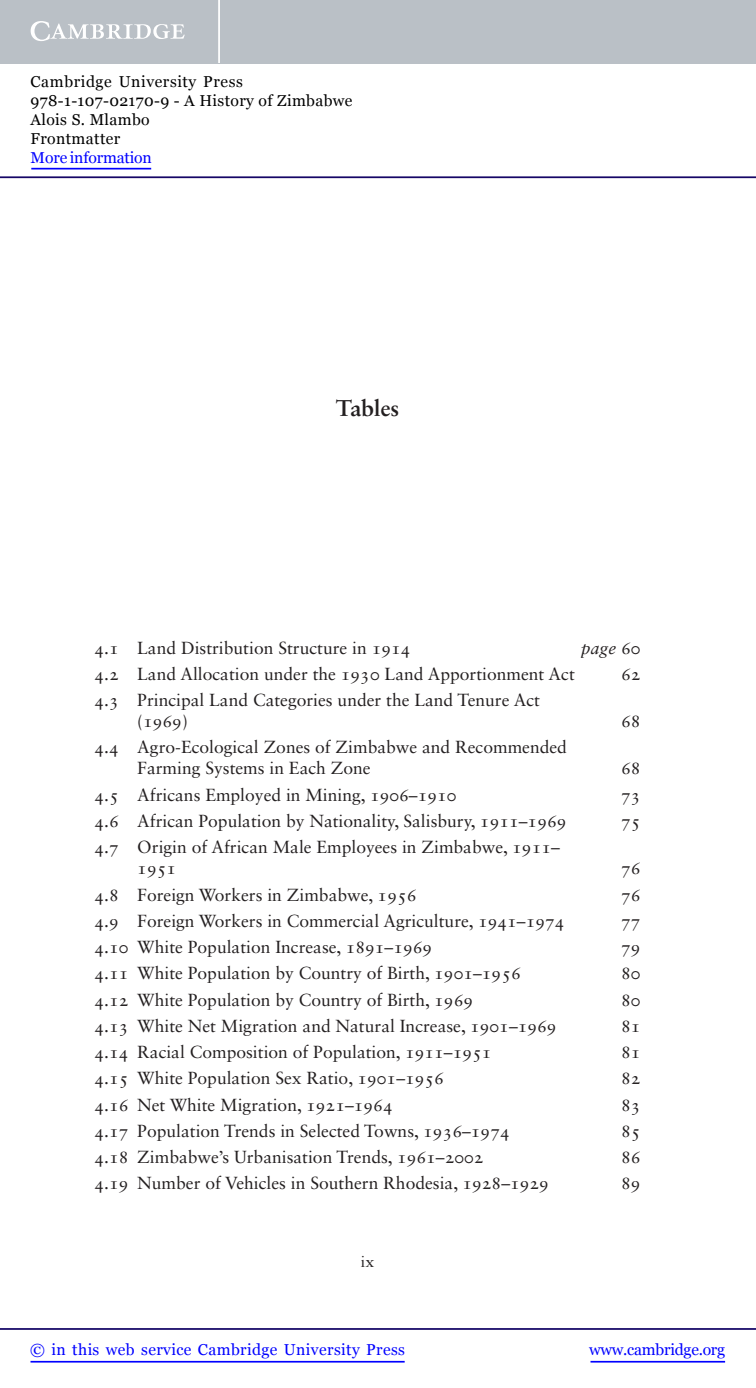
<style>
.page{position:relative;width:756px;height:1388px;background:#fff}
.page>*{position:absolute;margin:0;border:0;box-sizing:border-box;transform-origin:0 0}
.t1{font:700 22.75px "Sabon LT Std";color:#231f20}
.t2{font:17.5px/21px "Sabon LT Std";color:#231f20}
.t3{font:italic 17.5px "Sabon LT Std";color:#231f20}
.t4{font:15.75px/18.9px "Georgia";letter-spacing:.025em;color:#000}
.t5{font:15.75px "Georgia";letter-spacing:.025em;color:#00f}
.t6{font:15.75px "Georgia";letter-spacing:-.015em;color:#00f}
.t7{font:15.75px "Georgia";letter-spacing:-.01em;color:#00f}
.t8{font:15.75px "Sabon LT Std";color:#231f20}
.s1{font-style:normal}
</style>
<div class="page">
<hr style="left:591px;top:1361px;width:134px;height:1px;background:#00f">
<hr style="left:0;top:1328px;width:756px;height:2px;background:#150666">
<hr style="left:31px;top:1361px;width:374px;height:1px;background:#00f">
<div style="left:0;top:0;width:756px;height:63px;background:#bac0c6"></div>
<svg style="left:31px;top:21px;width:154px;height:20px"></svg>
<hr style="left:218px;top:0;width:2px;height:63px;background:#fff">
<hr style="left:0;top:176px;width:756px;height:2px;background:#150666">
<hr style="left:31px;top:168px;width:120px;height:1px;background:#00f">
<p class="t4" style="left:31px;top:73px;width:323px">Cambridge University Press<br>978-1-107-02170-9 - A History of Zimbabwe<br>Alois S. Mlambo<br>Frontmatter</p>
<p class="t7" style="left:31px;top:148px;width:123px">More information</p>
<h1 class="t1" style="left:336px;top:399px;width:65px">Tables</h1>
<p class="t2" style="left:94px;top:639px;width:318px">4.1 Land Distribution Structure in 1914</p>
<p class="t3" style="left:581px;top:640px;width:61px">page <span class="s1">60</span></p>
<p class="t2" style="left:94px;top:665px;width:482px">4.2 Land Allocation under the 1930 Land Apportionment Act</p>
<p class="t2" style="left:621px;top:665px;width:21px">62</p>
<p class="t2" style="left:137px;top:691px;width:404px;text-indent:-43px">4.3 Principal Land Categories under the Land Tenure Act (1969)</p>
<p class="t2" style="left:621px;top:712px;width:21px">68</p>
<p class="t2" style="left:137px;top:738px;width:431px;text-indent:-43px">4.4 Agro-Ecological Zones of Zimbabwe and Recommended<br>Farming Systems in Each Zone</p>
<p class="t2" style="left:621px;top:759px;width:21px">68</p>
<p class="t2" style="left:94px;top:786px;width:364px">4.5 Africans Employed in Mining, 1906–1910</p>
<p class="t2" style="left:621px;top:786px;width:21px">73</p>
<p class="t2" style="left:94px;top:812px;width:474px">4.6 African Population by Nationality, Salisbury, 1911–1969</p>
<p class="t2" style="left:621px;top:812px;width:21px">75</p>
<p class="t2" style="left:137px;top:838px;width:424px;text-indent:-43px">4.7 Origin of African Male Employees in Zimbabwe, 1911–<br>1951</p>
<p class="t2" style="left:621px;top:859px;width:21px">76</p>
<p class="t2" style="left:94px;top:885px;width:324px">4.8 Foreign Workers in Zimbabwe, 1956</p>
<p class="t2" style="left:621px;top:885px;width:21px">76</p>
<p class="t2" style="left:94px;top:912px;width:472px">4.9 Foreign Workers in Commercial Agriculture, 1941–1974</p>
<p class="t2" style="left:621px;top:912px;width:21px">77</p>
<p class="t2" style="left:94px;top:938px;width:339px">4.10 White Population Increase, 1891–1969</p>
<p class="t2" style="left:621px;top:938px;width:21px">79</p>
<p class="t2" style="left:94px;top:964px;width:428px">4.11 White Population by Country of Birth, 1901–1956</p>
<p class="t2" style="left:621px;top:964px;width:21px">80</p>
<p class="t2" style="left:94px;top:990px;width:380px">4.12 White Population by Country of Birth, 1969</p>
<p class="t2" style="left:621px;top:990px;width:21px">80</p>
<p class="t2" style="left:94px;top:1017px;width:464px">4.13 White Net Migration and Natural Increase, 1901–1969</p>
<p class="t2" style="left:621px;top:1017px;width:21px">81</p>
<p class="t2" style="left:94px;top:1043px;width:399px">4.14 Racial Composition of Population, 1911–1951</p>
<p class="t2" style="left:621px;top:1043px;width:21px">81</p>
<p class="t2" style="left:94px;top:1069px;width:351px">4.15 White Population Sex Ratio, 1901–1956</p>
<p class="t2" style="left:621px;top:1069px;width:21px">82</p>
<p class="t2" style="left:94px;top:1095px;width:300px">4.16 Net White Migration, 1921–1964</p>
<p class="t2" style="left:621px;top:1095px;width:21px">83</p>
<p class="t2" style="left:94px;top:1122px;width:417px">4.17 Population Trends in Selected Towns, 1936–1974</p>
<p class="t2" style="left:621px;top:1122px;width:21px">85</p>
<p class="t2" style="left:94px;top:1148px;width:391px">4.18 Zimbabwe’s Urbanisation Trends, 1961–2002</p>
<p class="t2" style="left:621px;top:1148px;width:21px">86</p>
<p class="t2" style="left:94px;top:1174px;width:456px">4.19 Number of Vehicles in Southern Rhodesia, 1928–1929</p>
<p class="t2" style="left:621px;top:1174px;width:21px">89</p>
<p class="t8" style="left:361px;top:1255px;width:15px">ix</p>
<p class="t5" style="left:30px;top:1339px;width:376px">© in this web service Cambridge University Press</p>
<p class="t6" style="left:589px;top:1339px;width:137px">www.cambridge.org</p>
</div>
